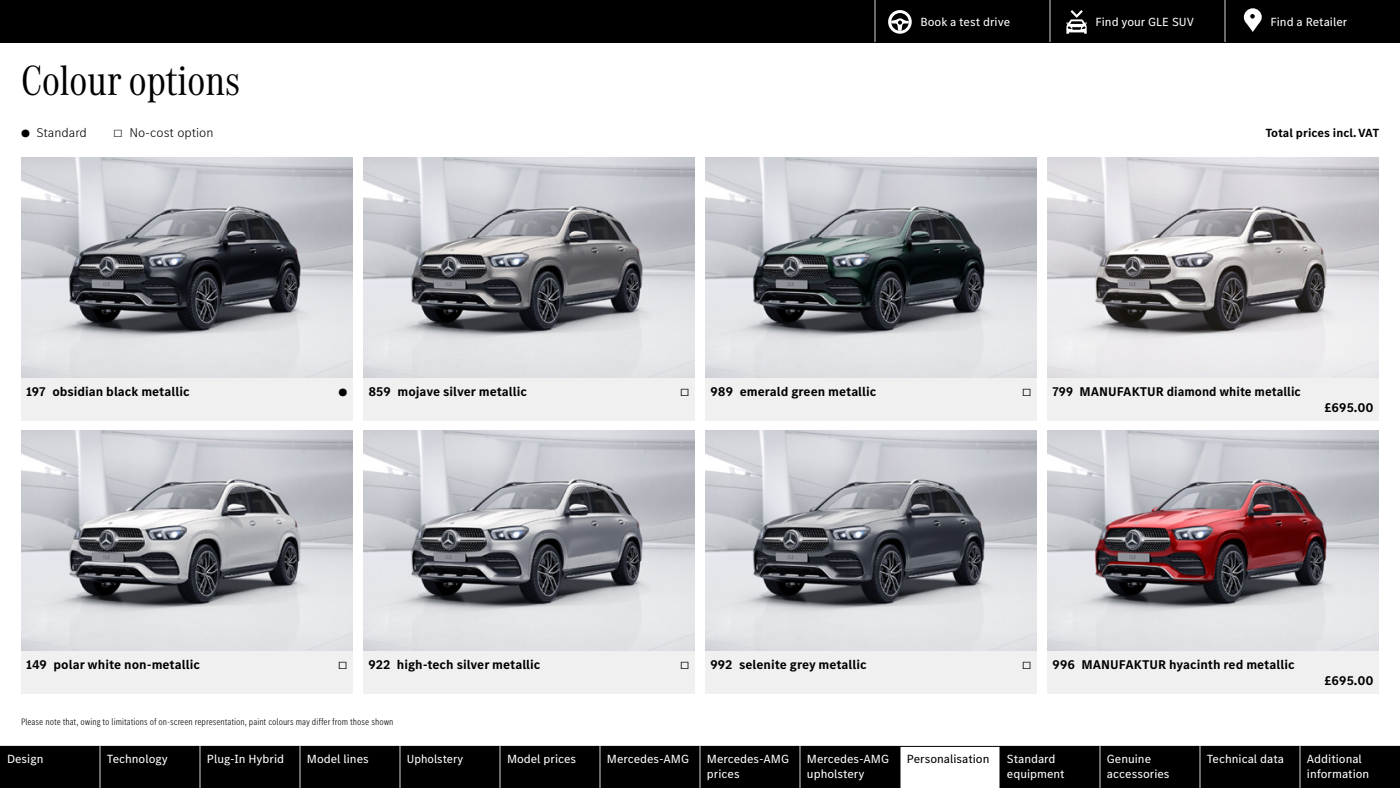
<style>
.page{position:relative;width:1400px;height:788px;background:#fff}
.page>*{position:absolute;margin:0;border:0;box-sizing:border-box;transform-origin:0 0}
.t1{font:43.75px "MB Corpo A Title Cond";color:#000}
.t2{font:700 13.12px "MB Corpo S Text";color:#000}
.t3{font:700 13.12px "MB Corpo S Text";color:#000;scale:.96 1}
.t4{font:300 13.12px "MB Corpo S Text";color:#000}
.t5{font:12.25px/14.7px "MB Corpo S Text";color:#fff}
.t6{font:700 12.25px "MB Corpo S Text";color:#000}
.t7{font:12.25px "MB Corpo S Text";color:#000}
.t8{font:12.25px "MB Corpo S Text";color:#fff;scale:.96 1}
.t9{font:700 10.67px "MB Corpo S Text";color:#000;scale:1.04 1}
.t10{font:300 condensed 9.62px "MB Corpo S Text";color:#000}
.s1{font-size:10.67px}
</style>
<div class="page">
<img style="left:21px;top:158px;width:332px;height:220px">
<img style="left:21px;top:430px;width:332px;height:221px">
<img style="left:363px;top:158px;width:332px;height:220px">
<img style="left:705px;top:158px;width:332px;height:220px">
<img style="left:363px;top:430px;width:332px;height:221px">
<img style="left:705px;top:430px;width:332px;height:221px">
<img style="left:1047px;top:158px;width:332px;height:220px">
<img style="left:1047px;top:430px;width:332px;height:221px">
<div style="left:21px;top:378px;width:332px;height:42px;background:#f0f0f0"></div>
<div style="left:21px;top:651px;width:332px;height:42px;background:#f0f0f0"></div>
<div style="left:363px;top:378px;width:332px;height:42px;background:#f0f0f0"></div>
<div style="left:363px;top:651px;width:332px;height:42px;background:#f0f0f0"></div>
<div style="left:705px;top:651px;width:332px;height:42px;background:#f0f0f0"></div>
<div style="left:705px;top:378px;width:332px;height:42px;background:#f0f0f0"></div>
<div style="left:1047px;top:378px;width:332px;height:42px;background:#f0f0f0"></div>
<div style="left:1047px;top:651px;width:332px;height:42px;background:#f0f0f0"></div>
<div style="left:0;top:0;width:1400px;height:42px;background:#000"></div>
<svg style="left:875px;top:0;width:387px;height:42px"></svg>
<svg style="left:0;top:746px;width:1400px;height:42px;background:#121212"></svg>
<hr style="left:1100px;top:746px;width:1px;height:42px;background:#d8d8d8">
<hr style="left:1200px;top:746px;width:1px;height:42px;background:#d8d8d8">
<hr style="left:1300px;top:746px;width:1px;height:42px;background:#d8d8d8">
<hr style="left:100px;top:746px;width:1px;height:42px;background:#d8d8d8">
<hr style="left:200px;top:746px;width:1px;height:42px;background:#d8d8d8">
<hr style="left:300px;top:746px;width:1px;height:42px;background:#d8d8d8">
<hr style="left:400px;top:746px;width:1px;height:42px;background:#d8d8d8">
<hr style="left:500px;top:746px;width:1px;height:42px;background:#d8d8d8">
<hr style="left:600px;top:746px;width:1px;height:42px;background:#d8d8d8">
<hr style="left:700px;top:746px;width:1px;height:42px;background:#d8d8d8">
<hr style="left:800px;top:746px;width:1px;height:42px;background:#d8d8d8">
<hr style="left:900px;top:746px;width:1px;height:42px;background:#000">
<hr style="left:1000px;top:746px;width:1px;height:42px;background:#000">
<h1 class="t1" style="left:21px;top:51px;width:221px">Colour options</h1>
<p class="t4" style="left:21px;top:123px;width:67px"><span class="s1">●</span> Standard</p>
<p class="t4" style="left:113px;top:123px;width:102px"><span class="s1">□</span> No-cost option</p>
<p class="t5" style="left:920px;top:14px;width:91px">Book a test drive</p>
<p class="t5" style="left:1096px;top:14px;width:100px">Find your GLE SUV</p>
<p class="t5" style="left:1271px;top:14px;width:78px">Find a Retailer</p>
<p class="t6" style="left:1265px;top:124px;width:115px">Total prices incl. VAT</p>
<p class="t2" style="left:26px;top:383px;width:165px">197 obsidian black metallic</p>
<p class="t9" style="left:338px;top:385px;width:10px">●</p>
<p class="t2" style="left:368px;top:383px;width:160px">859 mojave silver metallic</p>
<p class="t9" style="left:680px;top:385px;width:10px">□</p>
<p class="t2" style="left:710px;top:383px;width:168px">989 emerald green metallic</p>
<p class="t3" style="left:1022px;top:383px;width:292px"><span class="s1">□</span> 799 MANUFAKTUR diamond white metallic</p>
<p class="t2" style="left:1325px;top:398px;width:51px">£695.00</p>
<p class="t2" style="left:26px;top:656px;width:175px">149 polar white non-metallic</p>
<p class="t9" style="left:338px;top:658px;width:10px">□</p>
<p class="t2" style="left:368px;top:656px;width:174px">922 high-tech silver metallic</p>
<p class="t2" style="left:680px;top:656px;width:188px"><span class="s1">□</span> 992 selenite grey metallic</p>
<p class="t9" style="left:1022px;top:658px;width:10px">□</p>
<p class="t2" style="left:1053px;top:656px;width:244px">996 MANUFAKTUR hyacinth red metallic</p>
<p class="t2" style="left:1325px;top:671px;width:51px">£695.00</p>
<p class="t10" style="left:21px;top:715px;width:374px">Please note that, owing to limitations of on-screen representation, paint colours may differ from those shown</p>
<p class="t5" style="left:7px;top:751px;width:38px">Design</p>
<p class="t5" style="left:107px;top:751px;width:62px">Technology</p>
<p class="t5" style="left:207px;top:751px;width:79px">Plug-In Hybrid</p>
<p class="t5" style="left:307px;top:751px;width:63px">Model lines</p>
<p class="t8" style="left:407px;top:750px;width:60px">Upholstery</p>
<p class="t5" style="left:507px;top:751px;width:71px">Model prices</p>
<p class="t5" style="left:607px;top:751px;width:84px">Mercedes-AMG</p>
<p class="t5" style="left:707px;top:751px;width:84px">Mercedes-AMG prices</p>
<p class="t5" style="left:807px;top:751px;width:84px">Mercedes-AMG upholstery</p>
<p class="t7" style="left:907px;top:750px;width:84px">Personalisation</p>
<p class="t5" style="left:1007px;top:751px;width:59px">Standard equipment</p>
<p class="t5" style="left:1107px;top:751px;width:64px">Genuine accessories</p>
<p class="t5" style="left:1207px;top:751px;width:79px">Technical data</p>
<p class="t5" style="left:1307px;top:751px;width:64px">Additional information</p>
</div>
